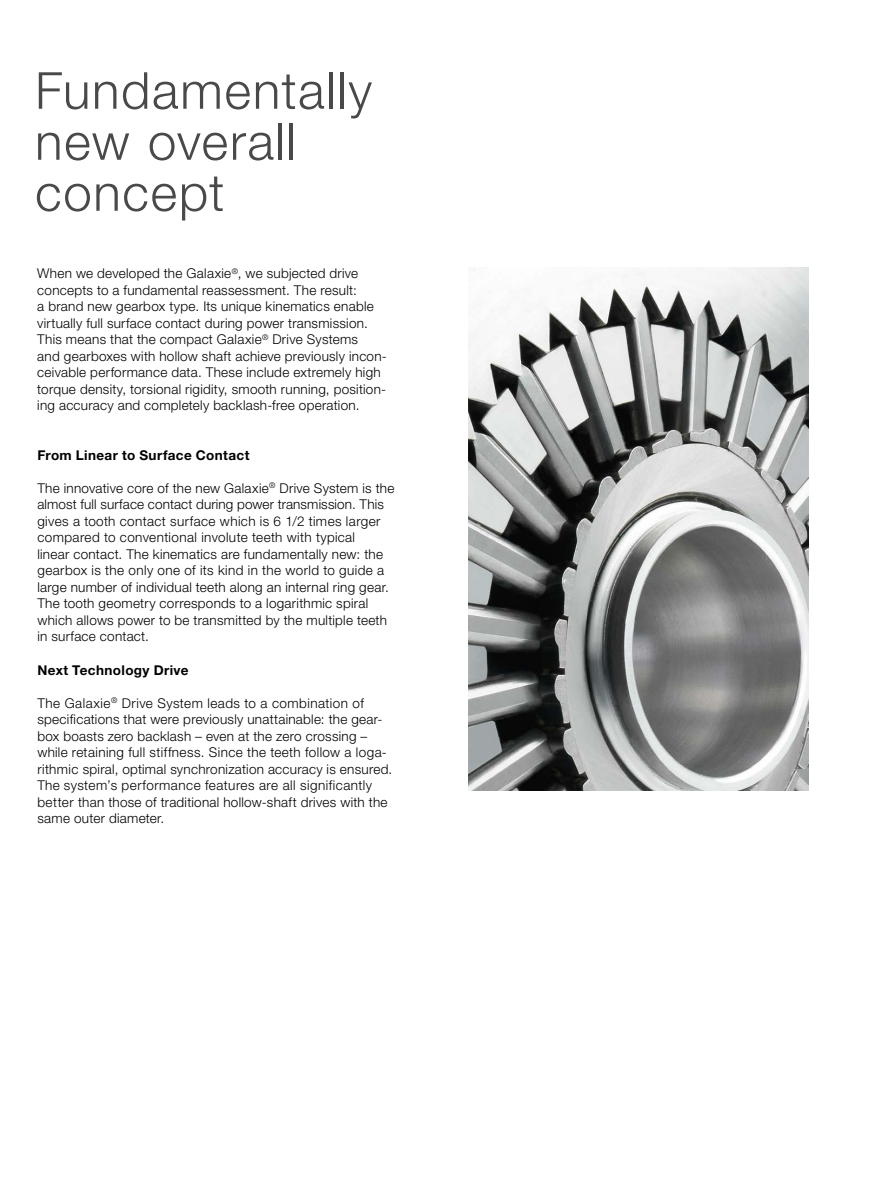
<style>
.page{position:relative;width:885px;height:1191px;background:#fff}
.page>*{position:absolute;margin:0;border:0;box-sizing:border-box;transform-origin:0 0}
.t1{font:300 51px/51px "Helvetica Neue LT Std";letter-spacing:.03em;color:#494948}
.t2{font:300 13.5px/16.5px "Helvetica Neue LT Std";letter-spacing:.02em;color:#000}
.t3{font:700 13.5px "Helvetica Neue LT Std";letter-spacing:.025em;color:#000}
</style>
<div class="page">
<img style="left:468px;top:268px;width:340px;height:522px">
<h1 class="t1" style="left:35px;top:64px;width:338px">Fundamentally new overall concept</h1>
<p class="t2" style="left:37px;top:265px;width:351px">When we developed the Galaxie<sup>®</sup>, we subjected drive concepts to a fundamental reassessment. The result:<br>a brand new gearbox type. Its unique kinematics enable virtually full surface contact during power transmission.<br>This means that the compact Galaxie<sup>®</sup> Drive Systems<br>and gearboxes with hollow shaft achieve previously incon&shy;ceivable performance data. These include extremely high torque density, torsional rigidity, smooth running, position&shy;ing accuracy and completely backlash-free operation.</p>
<p class="t3" style="left:37px;top:447px;width:213px">From Linear to Surface Contact</p>
<p class="t2" style="left:37px;top:479px;width:358px">The innovative core of the new Galaxie<sup>®</sup> Drive System is the almost full surface contact during power transmission. This gives a tooth contact surface which is 6 1/2 times larger compared to conventional involute teeth with typical<br>linear contact. The kinematics are fundamentally new: the gearbox is the only one of its kind in the world to guide a large number of individual teeth along an internal ring gear.<br>The tooth geometry corresponds to a logarithmic spiral which allows power to be transmitted by the multiple teeth in surface contact.</p>
<p class="t3" style="left:37px;top:661px;width:153px">Next Technology Drive</p>
<p class="t2" style="left:37px;top:694px;width:356px">The Galaxie<sup>®</sup> Drive System leads to a combination of specifications that were previously unattainable: the gear&shy;box boasts zero backlash – even at the zero crossing – while retaining full stiffness. Since the teeth follow a loga&shy;rithmic spiral, optimal synchronization accuracy is ensured.<br>The system’s performance features are all significantly better than those of traditional hollow-shaft drives with the same outer diameter.</p>
</div>
